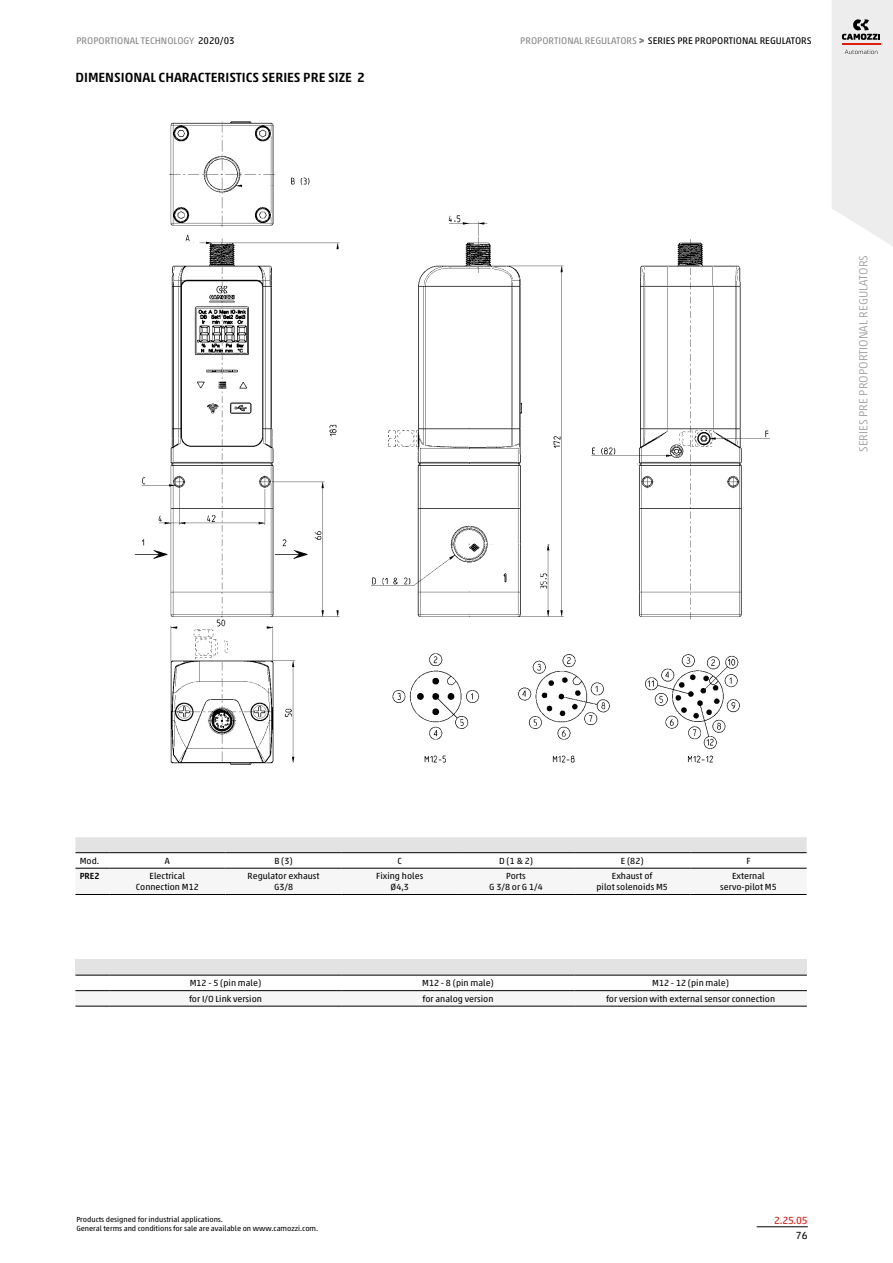
<style>
.page{position:relative;width:893px;height:1263px;background:#fff}
.page>*{position:absolute;margin:0;border:0;box-sizing:border-box;transform-origin:0 0}
.t1{font:500 13.5px "Akko W1 G";color:#000}
.t2{font:300 12px "Akko W1 G";color:#9d9d9c}
.t3{font:10.5px "Akko W1 G";color:#df1b12}
.t4{font:10.5px "Akko W1 G";color:#000}
.t5{font:9.75px "Akko W1 G";color:#000}
.t6{font:9.75px "Akko W1 G";color:#878787}
.t7{font:9px/10.8px "Akko W1 G";color:#000;text-align:center}
.t8{font:500 9px "Akko W1 G";color:#000}
.t9{font:7.5px/9px "Akko W1 G";color:#000}
.s1{color:#000}
.s2{color:#878787}
.s3{font-size:9px;color:#878787}
</style>
<div class="page">
<svg style="left:832px;top:0;width:61px;height:246px;background:#e9e8e8"></svg>
<hr style="left:757px;top:1226px;width:51px;height:1px;background:#000">
<img style="left:134px;top:121px;width:636px;height:644px">
<div style="left:75px;top:837px;width:732px;height:15px;background:#e3e3e3"></div>
<hr style="left:75px;top:894px;width:34px;height:1px;background:#000">
<hr style="left:109px;top:894px;width:116px;height:1px;background:#000">
<hr style="left:225px;top:894px;width:117px;height:1px;background:#000">
<hr style="left:342px;top:894px;width:116px;height:1px;background:#000">
<hr style="left:458px;top:894px;width:116px;height:1px;background:#000">
<hr style="left:574px;top:894px;width:116px;height:1px;background:#000">
<hr style="left:690px;top:894px;width:117px;height:1px;background:#000">
<hr style="left:75px;top:852px;width:34px;height:1px;background:#000">
<hr style="left:75px;top:868px;width:34px;height:1px;background:#000">
<hr style="left:109px;top:852px;width:116px;height:1px;background:#000">
<hr style="left:109px;top:868px;width:116px;height:1px;background:#000">
<hr style="left:225px;top:852px;width:117px;height:1px;background:#000">
<hr style="left:225px;top:868px;width:117px;height:1px;background:#000">
<hr style="left:342px;top:852px;width:116px;height:1px;background:#000">
<hr style="left:342px;top:868px;width:116px;height:1px;background:#000">
<hr style="left:458px;top:852px;width:116px;height:1px;background:#000">
<hr style="left:458px;top:868px;width:116px;height:1px;background:#000">
<hr style="left:574px;top:852px;width:116px;height:1px;background:#000">
<hr style="left:574px;top:868px;width:116px;height:1px;background:#000">
<hr style="left:690px;top:852px;width:117px;height:1px;background:#000">
<hr style="left:690px;top:868px;width:117px;height:1px;background:#000">
<div style="left:75px;top:960px;width:732px;height:15px;background:#e3e3e3"></div>
<svg style="left:75px;top:991px;width:732px;height:15px"></svg>
<hr style="left:75px;top:1006px;width:34px;height:1px;background:#000">
<hr style="left:574px;top:1006px;width:233px;height:1px;background:#000">
<hr style="left:109px;top:1006px;width:233px;height:1px;background:#000">
<hr style="left:342px;top:1006px;width:232px;height:1px;background:#000">
<hr style="left:75px;top:990px;width:34px;height:1px;background:#000">
<hr style="left:574px;top:990px;width:233px;height:1px;background:#000">
<hr style="left:109px;top:990px;width:233px;height:1px;background:#000">
<hr style="left:342px;top:990px;width:232px;height:1px;background:#000">
<hr style="left:75px;top:975px;width:34px;height:1px;background:#000">
<hr style="left:109px;top:975px;width:233px;height:1px;background:#000">
<hr style="left:342px;top:975px;width:232px;height:1px;background:#000">
<hr style="left:574px;top:975px;width:233px;height:1px;background:#000">
<p class="t6" style="left:76px;top:33px;width:160px">PROPORTIONAL TECHNOLOGY <span class="s1">2020/03</span></p>
<p class="t5" style="left:520px;top:33px;width:293px"><span class="s2">PROPORTIONAL REGULATORS</span> <span class="s3">&gt;</span> SERIES PRE PROPORTIONAL REGULATORS</p>
<h1 class="t1" style="left:75px;top:67px;width:291px">DIMENSIONAL CHARACTERISTICS SERIES PRE SIZE 2</h1>
<h2 class="t2" style="left:855px;top:452px;width:198px;rotate:-90deg">SERIES PRE PROPORTIONAL REGULATORS</h2>
<p class="t7" style="left:80px;top:855px;width:21px">Mod.</p>
<p class="t7" style="left:165px;top:855px;width:7px">A</p>
<p class="t7" style="left:274px;top:855px;width:20px">B (3)</p>
<p class="t7" style="left:398px;top:855px;width:6px">C</p>
<p class="t7" style="left:499px;top:855px;width:35px">D (1 &amp; 2)</p>
<p class="t7" style="left:621px;top:855px;width:24px">E (82)</p>
<p class="t7" style="left:746px;top:855px;width:6px">F</p>
<p class="t8" style="left:80px;top:870px;width:21px">PRE2</p>
<p class="t7" style="left:136px;top:870px;width:64px">Electrical<br>Connection M12</p>
<p class="t7" style="left:248px;top:870px;width:73px">Regulator exhaust<br>G3/8</p>
<p class="t7" style="left:376px;top:870px;width:49px">Fixing holes<br>Ø4,3</p>
<p class="t7" style="left:489px;top:870px;width:55px">Ports<br>G 3/8 or G 1/4</p>
<p class="t7" style="left:596px;top:870px;width:73px">Exhaust of<br>pilot solenoids M5</p>
<p class="t7" style="left:720px;top:870px;width:58px">External servo-pilot M5</p>
<p class="t7" style="left:190px;top:977px;width:73px">M12 - 5 (pin male)</p>
<p class="t7" style="left:422px;top:977px;width:73px">M12 - 8 (pin male)</p>
<p class="t7" style="left:652px;top:977px;width:78px">M12 - 12 (pin male)</p>
<p class="t7" style="left:189px;top:993px;width:74px">for I/O Link version</p>
<p class="t7" style="left:422px;top:993px;width:73px">for analog version</p>
<p class="t7" style="left:606px;top:993px;width:171px">for version with external sensor connection</p>
<p class="t9" style="left:76px;top:1214px;width:243px">Products designed for industrial applications.<br>General terms and conditions for sale are available on www.camozzi.com.</p>
<p class="t3" style="left:774px;top:1212px;width:35px">2.25.05</p>
<p class="t4" style="left:796px;top:1228px;width:13px">76</p>
</div>
